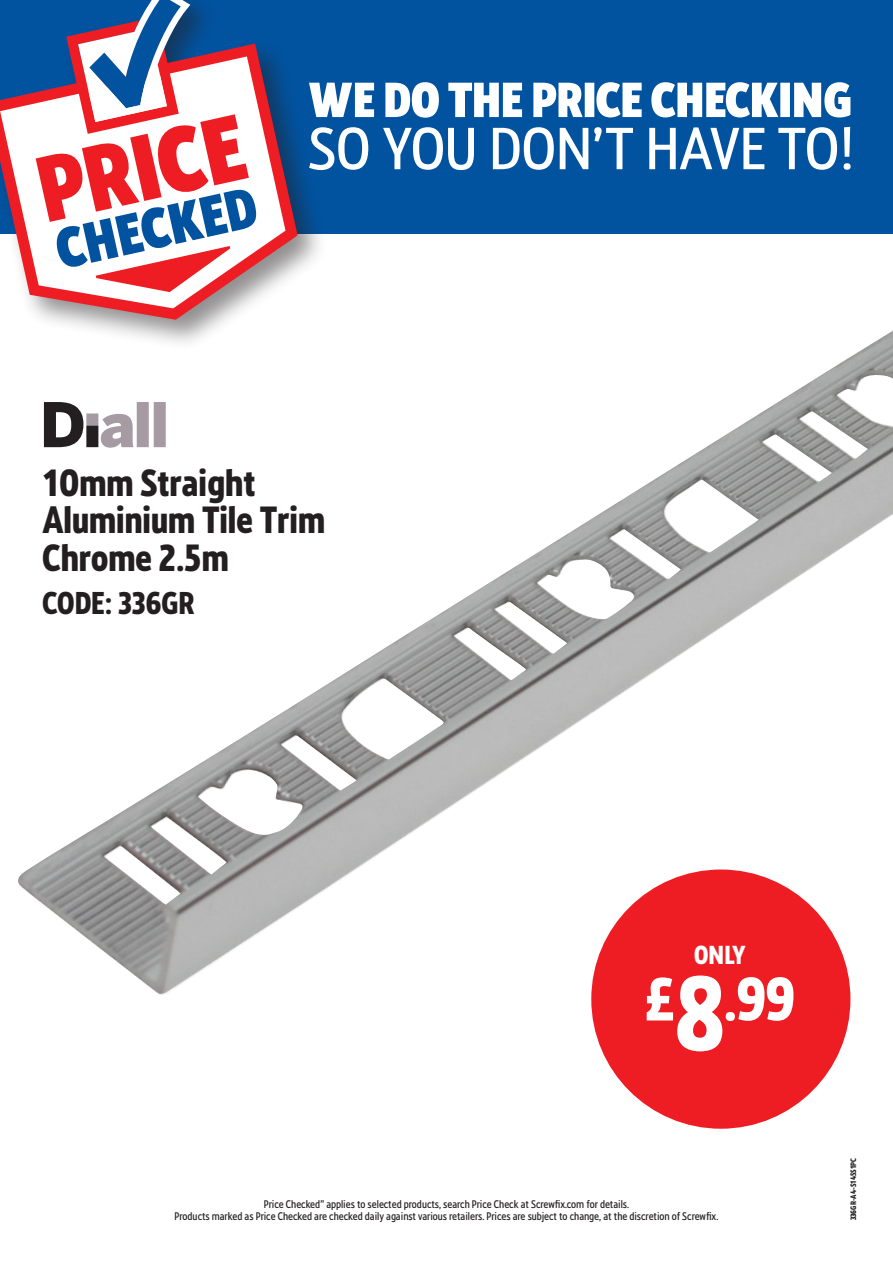
<style>
.page{position:relative;width:893px;height:1263px;background:#fff}
.page>*{position:absolute;margin:0;border:0;box-sizing:border-box;transform-origin:0 0}
.SFX_Selling_Price{font:700 57.75px "Screwfix";color:#fff}
.Item_heading-K{font:700 36px/37.5px "Screwfix";color:#231f20}
.CODE_with_NO_rule{font:700 30px "Screwfix";color:#231f20}
.SFX_Price_Only--A{font:700 24.75px "Screwfix";color:#fff}
.Was_price_info_k-cen{font:10.5px/12px "Screwfix";letter-spacing:-.005em;color:#231f20;text-align:center}
.POS_codeonside-K{font:700 7.5px "Screwfix";color:#231f20}
.s1{font-size:99px}
</style>
<div class="page">
<div style="left:0;top:0;width:893px;height:234px;background:#0153a0"></div>
<div style="left:0;top:0;width:329px;height:351px;background:#231f20;opacity:.5"></div>
<svg style="left:0;top:44px;width:298px;height:276px"></svg>
<svg style="left:36px;top:0;width:222px;height:292px"></svg>
<svg style="left:309px;top:82px;width:541px;height:36px"></svg>
<svg style="left:309px;top:127px;width:542px;height:43px"></svg>
<div style="left:591px;top:869px;width:259px;height:260px;background:#ee1d23;border-radius:50%"></div>
<img style="left:16px;top:330px;width:877px;height:668px">
<svg style="left:44px;top:402px;width:122px;height:46px"></svg>
<p class="Item_heading-K" style="left:43px;top:463px;width:284px">10mm Straight<br>Aluminium Tile Trim<br>Chrome 2.5m</p>
<p class="CODE_with_NO_rule" style="left:43px;top:583px;width:154px">CODE: 336GR</p>
<p class="SFX_Price_Only--A" style="left:694px;top:938px;width:53px">ONLY</p>
<p class="SFX_Selling_Price" style="left:645px;top:960px;width:151px">£<span class="s1">8</span>.99</p>
<p class="Was_price_info_k-cen" style="left:175px;top:1198px;width:545px">Price Checked” applies to selected products, search Price Check at Screwfix.com for details.<br>Products marked as Price Checked are checked daily against various retailers. Prices are subject to change, at the discretion of Screwfix.</p>
<p class="POS_codeonside-K" style="left:848px;top:1220px;width:64px;rotate:-90deg">336GR-A4-S145S1PC</p>
</div>
